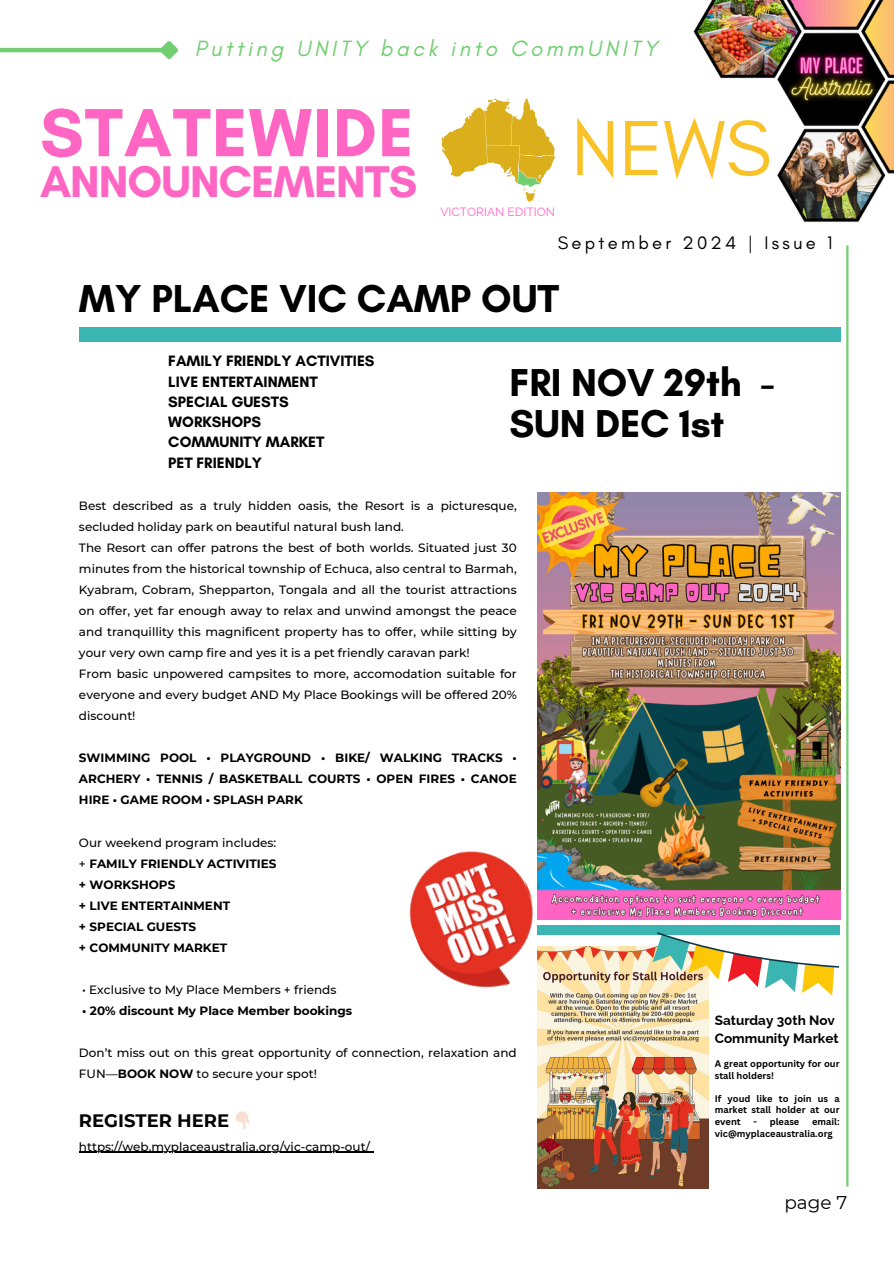
<style>
.page{position:relative;width:894px;height:1264px;background:#fff}
.page>*{position:absolute;margin:0;border:0;box-sizing:border-box;transform-origin:0 0}
.t1{font:79.5px "Glacial Indifference";color:#f8c228}
.t2{font:700 69.3px "Glacial Indifference";letter-spacing:.015em;color:#ff66c4}
.t3{font:700 45.3px "Glacial Indifference";letter-spacing:-.02em;color:#ff66c4}
.t4{font:700 39.6px/40.5px "Glacial Indifference";letter-spacing:-.005em;color:#000}
.t5{font:italic 22.5px "Glacial Indifference";letter-spacing:.155em;color:#71cf71}
.t6{font:18.45px "Glacial Indifference";letter-spacing:.175em;color:#000}
.t7{font:18.45px "Montserrat";color:#000}
.t8{font:700 18px "Montserrat";color:#000}
.t9{font:700 15.3px "Glacial Indifference";color:#000}
.t10{font:700 13.5px "Raleway";color:#000}
.t11{font:500 12px/21px "Montserrat";color:#000;text-align:justify}
.t12{font:700 12px/21px "Montserrat";color:#000;text-align:justify}
.t13{font:12px "Raleway";color:#ff66c4}
.t14{font:700 9.3px/11.6px "Canva Sans";color:#000}
.s1{font-weight:500}
.s2{font-weight:700}
</style>
<div class="page">
<svg style="left:441px;top:98px;width:68px;height:79px"></svg>
<img style="left:509px;top:0;width:384px;height:272px">
<hr style="left:846px;top:245px;width:2px;height:941px;background:#71cf71">
<hr style="left:0;top:48px;width:163px;height:4px;background:#71cf71">
<svg style="left:156px;top:41px;width:22px;height:18px"></svg>
<img style="left:537px;top:492px;width:302px;height:427px">
<div style="left:79px;top:327px;width:760px;height:15px;background:#3ab5b1"></div>
<img style="left:537px;top:946px;width:171px;height:242px">
<div style="left:537px;top:925px;width:302px;height:9px;background:#3ab5b1"></div>
<svg style="left:652px;top:932px;width:187px;height:67px"></svg>
<img style="left:409px;top:833px;width:149px;height:176px">
<hr style="left:79px;top:1151px;width:291px;height:1px;background:#000">
<p class="t5" style="left:195px;top:34px;width:464px">Putting UNITY back into CommUNITY</p>
<p class="t2" style="left:40px;top:90px;width:375px">STATEWIDE</p>
<p class="t3" style="left:40px;top:154px;width:378px">ANNOUNCEMENTS</p>
<p class="t13" style="left:440px;top:205px;width:116px">VICTORIAN EDITION</p>
<p class="t1" style="left:571px;top:99px;width:201px">NEWS</p>
<p class="t6" style="left:557px;top:231px;width:276px">September 2024 | Issue 1</p>
<p class="t4" style="left:79px;top:278px;width:481px">MY PLACE VIC CAMP OUT</p>
<p class="t9" style="left:168px;top:352px;width:208px">FAMILY FRIENDLY ACTIVITIES</p>
<p class="t9" style="left:168px;top:372px;width:151px">LIVE ENTERTAINMENT</p>
<p class="t9" style="left:168px;top:392px;width:122px">SPECIAL GUESTS</p>
<p class="t9" style="left:168px;top:412px;width:94px">WORKSHOPS</p>
<p class="t9" style="left:168px;top:433px;width:158px">COMMUNITY MARKET</p>
<p class="t9" style="left:168px;top:453px;width:95px">PET FRIENDLY</p>
<p class="t4" style="left:509px;top:362px;width:266px">FRI NOV 29th -<br>SUN DEC 1st</p>
<p class="t11" style="left:79px;top:495px;width:439px">Best described as a truly hidden oasis, the Resort is a picturesque, secluded holiday park on beautiful natural bush land.</p>
<h1 class="t11" style="left:79px;top:537px;width:439px">The Resort can offer patrons the best of both worlds. Situated just 30 minutes from the historical township of Echuca, also central to Barmah, Kyabram, Cobram, Shepparton, Tongala and all the tourist attractions on offer, yet far enough away to relax and unwind amongst the peace and tranquillity this magnificent property has to offer, while sitting by your very own camp fire and yes it is a pet friendly caravan park!</h1>
<p class="t11" style="left:79px;top:663px;width:439px">From basic unpowered campsites to more, accomodation suitable for everyone and every budget AND My Place Bookings will be offered 20% discount!</p>
<h3 class="t12" style="left:79px;top:747px;width:439px">SWIMMING POOL • PLAYGROUND • BIKE/ WALKING TRACKS • ARCHERY • TENNIS / BASKETBALL COURTS • OPEN FIRES • CANOE HIRE • GAME ROOM • SPLASH PARK</h3>
<p class="t11" style="left:79px;top:831px;width:199px">Our weekend program includes:</p>
<p class="t12" style="left:79px;top:852px;width:199px"><span class="s1">+</span> FAMILY FRIENDLY ACTIVITIES</p>
<p class="t12" style="left:79px;top:873px;width:98px">+ WORKSHOPS</p>
<p class="t12" style="left:79px;top:894px;width:153px">+ LIVE ENTERTAINMENT</p>
<p class="t12" style="left:79px;top:915px;width:119px">+ SPECIAL GUESTS</p>
<p class="t12" style="left:79px;top:936px;width:150px">+ COMMUNITY MARKET</p>
<h4 class="t11" style="left:82px;top:978px;width:255px">• Exclusive to My Place Members + friends</h4>
<p class="t12" style="left:82px;top:999px;width:271px">• 20% discount My Place Member bookings</p>
<p class="t11" style="left:79px;top:1041px;width:439px">Don’t miss out on this great opportunity of connection, relaxation and</p>
<p class="t11" style="left:79px;top:1062px;width:239px">FUN—<span class="s2">BOOK NOW</span> to secure your spot!</p>
<p class="t8" style="left:79px;top:1109px;width:152px">REGISTER HERE</p>
<p class="t11" style="left:79px;top:1136px;width:292px">https://web.myplaceaustralia.org/vic-camp-out/</p>
<p class="t10" style="left:714px;top:1011px;width:122px">Saturday 30th Nov</p>
<p class="t10" style="left:714px;top:1029px;width:125px">Community Market</p>
<p class="t14" style="left:714px;top:1057px;width:126px">A great opportunity for our stall holders!</p>
<p class="t14" style="left:714px;top:1092px;width:126px;text-align:justify">If youd like to join us a market stall holder at our event</p>
<p class="t14" style="left:714px;top:1115px;width:126px;text-indent:97px">email: vic@myplaceaustralia.org</p>
<p class="t14" style="left:753px;top:1115px;width:47px">- please</p>
<p class="t7" style="left:784px;top:1191px;width:64px">page 7</p>
</div>
